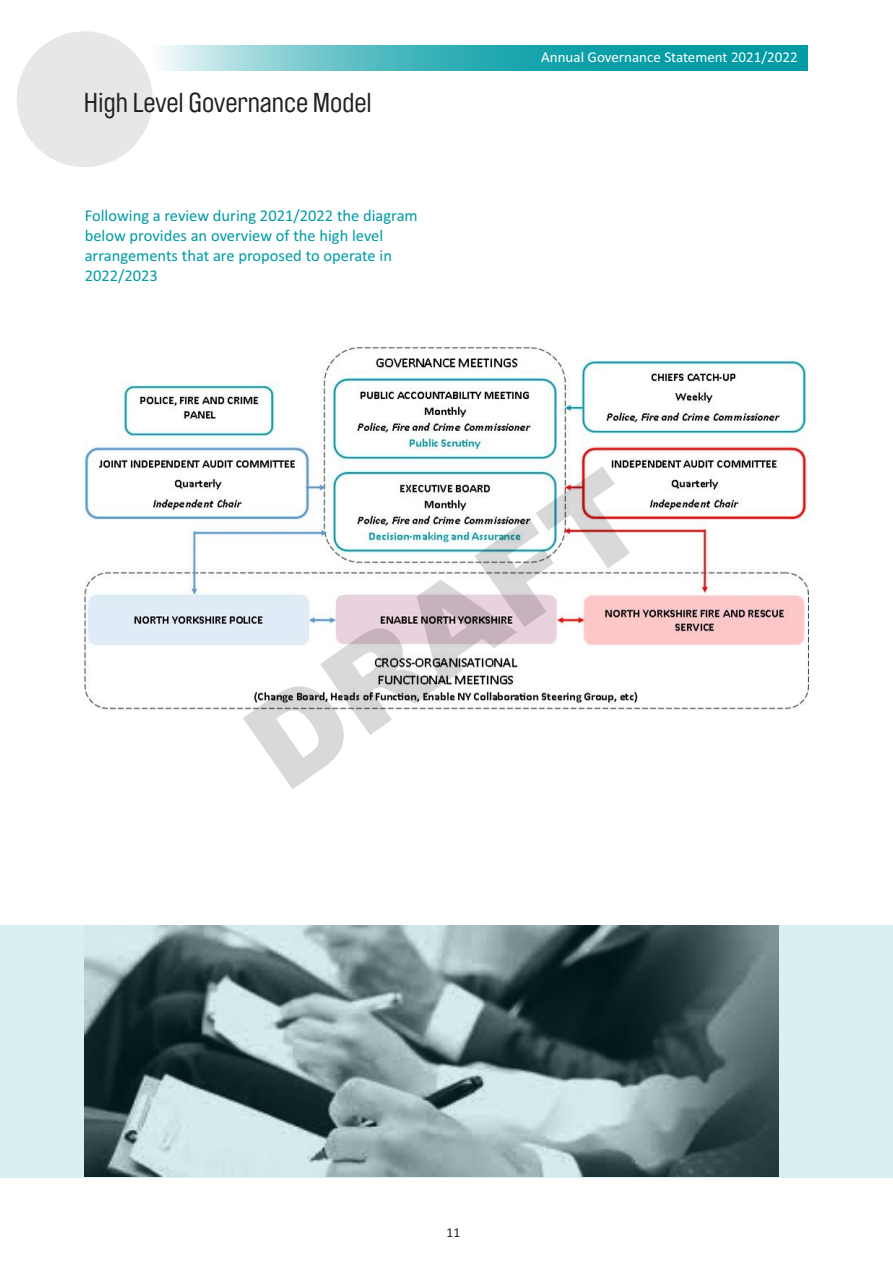
<style>
.page{position:relative;width:893px;height:1263px;background:#fff}
.page>*{position:absolute;margin:0;border:0;box-sizing:border-box;transform-origin:0 0}
.t1{font:900 121.35px "Arial";color:rgb(0 0 0/.15)}
.t2{font:27px "Brauer Neue";color:#231f20}
.t3{font:16.5px/20.1px "Calibri";color:#009ba4}
.t4{font:15px "Calibri";color:#fff}
.t5{font:13.5px "Calibri";color:#231f20}
</style>
<div class="page">
<div style="left:17px;top:31px;width:136px;height:136px;background:#e6e7e9;border-radius:50%"></div>
<svg style="left:126px;top:45px;width:682px;height:26px;background:#4bb7be"></svg>
<img style="left:85px;top:347px;width:724px;height:363px">
<div style="left:0;top:925px;width:893px;height:253px;background:#009ba4;opacity:.15"></div>
<h2 class="t2" style="left:84px;top:90px;width:290px">High Level Governance Model</h2>
<p class="t3" style="left:85px;top:206px;width:335px">Following a review during 2021/2022 the diagram below provides an overview of the high level arrangements that are proposed to operate in 2022/2023</p>
<p class="t4" style="left:541px;top:51px;width:258px">Annual Governance Statement 2021/2022</p>
<h1 class="t1" style="left:210px;top:687px;width:453px;rotate:-35deg">DRAFT</h1>
<p class="t5" style="left:446px;top:1227px;width:15px">11</p>
</div>
